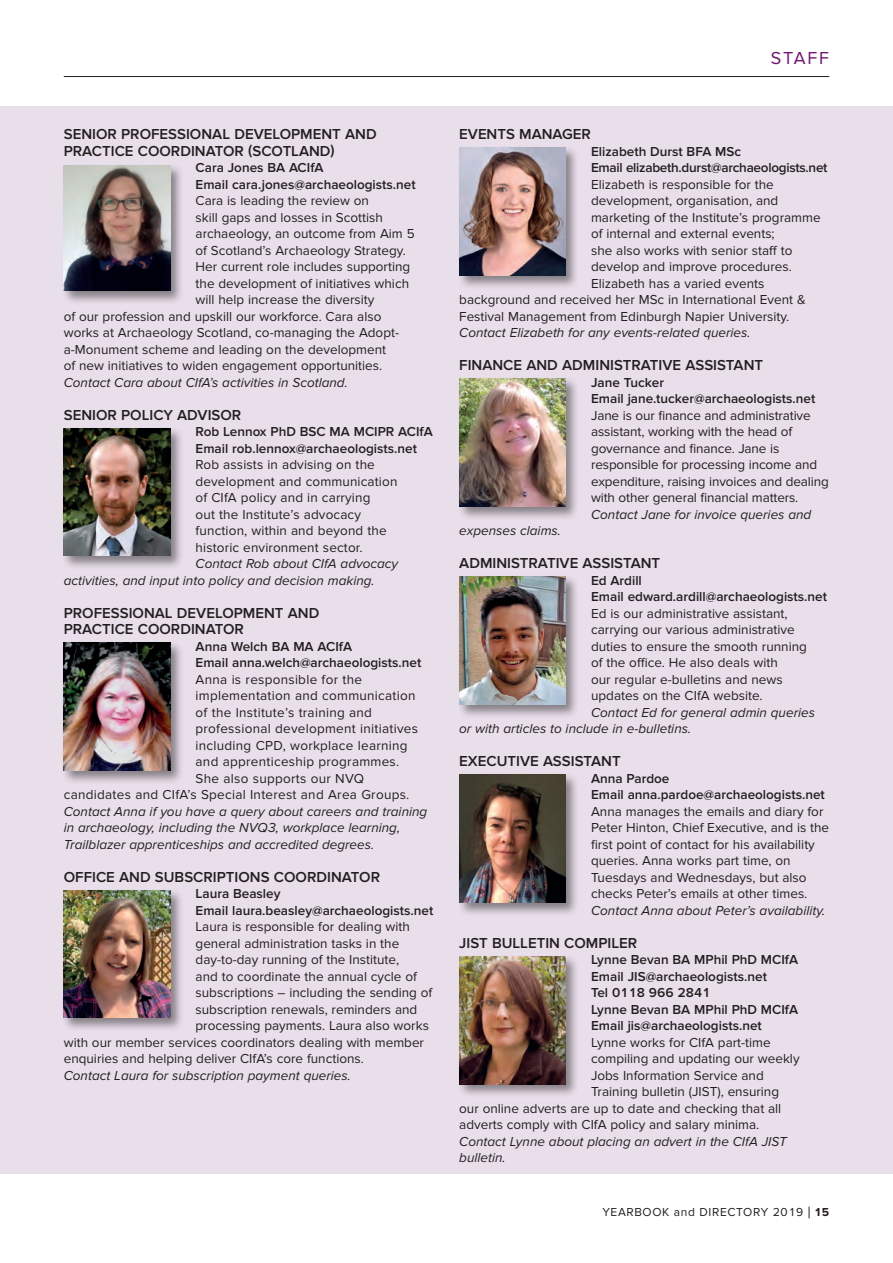
<style>
.page{position:relative;width:893px;height:1263px;background:#fff}
.page>*{position:absolute;margin:0;border:0;box-sizing:border-box;transform-origin:0 0}
.t1{font:18px "Proxima Nova";letter-spacing:.095em;color:#731372}
.t2{font:600 15px/16.5px "Proxima Nova";color:#231f20}
.t3{font:13.5px/16.5px "Proxima Nova";color:#231f20}
.t4{font:italic 13.5px/16.5px "Proxima Nova";color:#231f20}
.t5{font:600 13.5px/16.5px "Proxima Nova";color:#231f20}
.t6{font:13.5px "Proxima Nova";letter-spacing:.02em;color:#231f20}
.t7{font:600 13.5px/16.5px "Proxima Nova";letter-spacing:-.02em;color:#231f20}
.t8{font:12px "Proxima Nova";letter-spacing:.05em;color:#231f20}
.s1{font-size:16.5px}
.s2{font-weight:700}
</style>
<div class="page">
<hr style="left:64px;top:76px;width:765px;height:1px;background:#231f20">
<div style="left:0;top:106px;width:893px;height:1068px;background:#e9dfeb"></div>
<div style="left:62px;top:163px;width:122px;height:142px;background:#231f20;opacity:.5"></div>
<img style="left:64px;top:165px;width:106px;height:126px">
<div style="left:62px;top:426px;width:122px;height:144px;background:#231f20;opacity:.5"></div>
<img style="left:64px;top:428px;width:106px;height:128px">
<div style="left:62px;top:641px;width:122px;height:144px;background:#231f20;opacity:.5"></div>
<img style="left:64px;top:643px;width:106px;height:127px">
<div style="left:62px;top:888px;width:122px;height:144px;background:#231f20;opacity:.5"></div>
<img style="left:64px;top:890px;width:106px;height:128px">
<div style="left:457px;top:146px;width:123px;height:144px;background:#231f20;opacity:.5"></div>
<img style="left:459px;top:148px;width:107px;height:127px">
<div style="left:457px;top:377px;width:123px;height:144px;background:#231f20;opacity:.5"></div>
<img style="left:459px;top:379px;width:107px;height:127px">
<div style="left:457px;top:575px;width:123px;height:144px;background:#231f20;opacity:.5"></div>
<img style="left:459px;top:577px;width:107px;height:127px">
<div style="left:457px;top:773px;width:123px;height:144px;background:#231f20;opacity:.5"></div>
<img style="left:459px;top:775px;width:107px;height:127px">
<div style="left:457px;top:954px;width:123px;height:144px;background:#231f20;opacity:.5"></div>
<img style="left:459px;top:956px;width:107px;height:128px">
<h1 class="t1" style="left:771px;top:47px;width:60px">STAFF</h1>
<p class="t2" style="left:64px;top:126px;width:314px">SENIOR PROFESSIONAL DEVELOPMENT AND<br>PRACTICE COORDINATOR (SCOTLAND)</p>
<p class="t5" style="left:196px;top:160px;width:222px">Cara Jones BA ACIfA<br>Email cara.jones@archaeologists.net</p>
<p class="t3" style="left:196px;top:193px;width:175px">Cara is leading the review on</p>
<p class="t3" style="left:196px;top:209px;width:189px">skill gaps and losses in Scottish</p>
<p class="t3" style="left:196px;top:226px;width:221px">archaeology, an outcome from Aim 5</p>
<p class="t3" style="left:196px;top:242px;width:212px">of Scotland’s Archaeology Strategy.</p>
<p class="t3" style="left:196px;top:259px;width:216px">Her current role includes supporting</p>
<p class="t3" style="left:196px;top:275px;width:215px">the development of initiatives which</p>
<p class="t3" style="left:196px;top:292px;width:180px">will help increase the diversity</p>
<p class="t3" style="left:64px;top:308px;width:319px">of our profession and upskill our workforce. Cara also</p>
<p class="t3" style="left:64px;top:325px;width:337px">works at Archaeology Scotland, co-managing the Adopt-</p>
<p class="t3" style="left:64px;top:341px;width:324px">a-Monument scheme and leading on the development</p>
<p class="t3" style="left:64px;top:358px;width:320px">of new initiatives to widen engagement opportunities.</p>
<p class="t4" style="left:64px;top:374px;width:286px">Contact Cara about CIfA’s activities in Scotland.</p>
<p class="t2" style="left:64px;top:407px;width:179px">SENIOR POLICY ADVISOR</p>
<p class="t5" style="left:196px;top:424px;width:239px">Rob Lennox PhD BSC MA MCIPR ACIfA<br>Email rob.lennox@archaeologists.net</p>
<p class="t3" style="left:196px;top:457px;width:203px">Rob assists in advising on the development and communication of CIfA policy and in carrying<br>out the Institute’s advocacy function, within and beyond the historic environment sector.</p>
<p class="t4" style="left:64px;top:556px;width:336px;text-indent:132px">Contact Rob about CIfA advocacy activities, and input into policy and decision making.</p>
<p class="t2" style="left:64px;top:605px;width:257px">PROFESSIONAL DEVELOPMENT AND<br>PRACTICE COORDINATOR</p>
<p class="t5" style="left:196px;top:638px;width:227px">Anna Welch BA MA ACIfA<br>Email anna.welch@archaeologists.net</p>
<p class="t6" style="left:196px;top:672px;width:168px">Anna is responsible for the</p>
<p class="t6" style="left:196px;top:688px;width:221px">implementation and communication</p>
<p class="t6" style="left:196px;top:705px;width:178px">of the Institute’s training and</p>
<p class="t6" style="left:196px;top:721px;width:224px">professional development initiatives</p>
<p class="t6" style="left:196px;top:738px;width:214px">including CPD, workplace learning</p>
<p class="t6" style="left:196px;top:754px;width:205px">and apprenticeship programmes.</p>
<p class="t6" style="left:196px;top:771px;width:170px">She also supports our NVQ</p>
<p class="t6" style="left:64px;top:787px;width:347px">candidates and CIfA’s Special Interest and Area Groups.</p>
<p class="t4" style="left:64px;top:803px;width:365px">Contact Anna if you have a query about careers and training in archaeology, including the NVQ3, workplace learning,<br>Trailblazer apprenticeships and accredited degrees.</p>
<p class="t2" style="left:64px;top:869px;width:318px">OFFICE AND SUBSCRIPTIONS COORDINATOR</p>
<p class="t5" style="left:196px;top:886px;width:239px">Laura Beasley<br>Email laura.beasley@archaeologists.net</p>
<p class="t3" style="left:196px;top:919px;width:216px">Laura is responsible for dealing with</p>
<p class="t3" style="left:196px;top:935px;width:205px">general administration tasks in the</p>
<p class="t3" style="left:196px;top:952px;width:205px">day-to-day running of the Institute,</p>
<p class="t3" style="left:196px;top:968px;width:223px">and to coordinate the annual cycle of</p>
<p class="t3" style="left:196px;top:985px;width:238px">subscriptions – including the sending of</p>
<p class="t3" style="left:196px;top:1001px;width:223px">subscription renewals, reminders and</p>
<p class="t3" style="left:196px;top:1018px;width:235px">processing payments. Laura also works</p>
<p class="t3" style="left:64px;top:1034px;width:362px">with our member services coordinators dealing with member</p>
<p class="t3" style="left:64px;top:1051px;width:302px">enquiries and helping deliver CIfA’s core functions.</p>
<p class="t4" style="left:64px;top:1067px;width:289px">Contact Laura for subscription payment queries.</p>
<p class="t2" style="left:459px;top:126px;width:133px">EVENTS MANAGER</p>
<p class="t7" style="left:591px;top:143px;width:238px">Elizabeth Durst BFA MSc<br>Email elizabeth.durst@archaeologists.net</p>
<p class="t3" style="left:591px;top:176px;width:184px">Elizabeth is responsible for the</p>
<p class="t3" style="left:591px;top:193px;width:189px">development, organisation, and</p>
<p class="t3" style="left:591px;top:209px;width:231px">marketing of the Institute’s programme</p>
<p class="t3" style="left:591px;top:226px;width:185px">of internal and external events;</p>
<p class="t3" style="left:591px;top:242px;width:203px">she also works with senior staff to</p>
<p class="t3" style="left:591px;top:259px;width:202px">develop and improve procedures.</p>
<p class="t3" style="left:591px;top:275px;width:175px">Elizabeth has a varied events</p>
<p class="t3" style="left:459px;top:292px;width:348px">background and received her MSc in International Event &amp;</p>
<p class="t3" style="left:459px;top:308px;width:332px">Festival Management from Edinburgh Napier University.</p>
<p class="t4" style="left:459px;top:325px;width:293px">Contact Elizabeth for any events-related queries.</p>
<p class="t2" style="left:459px;top:357px;width:305px">FINANCE AND ADMINISTRATIVE ASSISTANT</p>
<p class="t5" style="left:591px;top:374px;width:226px">Jane Tucker<br>Email jane.tucker@archaeologists.net</p>
<p class="t3" style="left:591px;top:407px;width:239px">Jane is our finance and administrative assistant, working with the head of governance and finance. Jane is responsible for processing income and expenditure, raising invoices and dealing with other general financial matters.</p>
<p class="t4" style="left:591px;top:506px;width:222px">Contact Jane for invoice queries and</p>
<p class="t4" style="left:459px;top:523px;width:103px">expenses claims.</p>
<p class="t2" style="left:459px;top:555px;width:202px">ADMINISTRATIVE ASSISTANT</p>
<p class="t5" style="left:591px;top:572px;width:238px">Ed Ardill<br>Email edward.ardill@archaeologists.net</p>
<p class="t3" style="left:591px;top:605px;width:217px">Ed is our administrative assistant, carrying our various administrative duties to ensure the smooth running of the office. He also deals with<br>our regular e-bulletins and news updates on the CIfA website.</p>
<p class="t4" style="left:459px;top:704px;width:357px;text-indent:132px">Contact Ed for general admin queries or with articles to include in e-bulletins.</p>
<p class="t2" style="left:459px;top:753px;width:163px">EXECUTIVE ASSISTANT</p>
<p class="t5" style="left:591px;top:770px;width:235px">Anna Pardoe<br>Email anna.pardoe@archaeologists.net</p>
<p class="t3" style="left:591px;top:803px;width:240px">Anna manages the emails and diary for Peter Hinton, Chief Executive, and is the first point of contact for his availability queries. Anna works part time, on Tuesdays and Wednesdays, but also checks Peter’s emails at other times.</p>
<p class="t4" style="left:591px;top:902px;width:236px">Contact Anna about Peter’s availability.</p>
<p class="t2" style="left:459px;top:935px;width:180px">JIST BULLETIN COMPILER</p>
<p class="t5" style="left:591px;top:952px;width:209px">Lynne Bevan BA MPhil PhD MCIfA<br>Email JIS@archaeologists.net<br>Tel 0118 966 2841<br>Lynne Bevan BA MPhil PhD MCIfA<br>Email jis@archaeologists.net</p>
<p class="t3" style="left:591px;top:1034px;width:181px">Lynne works for CIfA part-time</p>
<p class="t3" style="left:591px;top:1051px;width:210px">compiling and updating our weekly</p>
<p class="t3" style="left:591px;top:1067px;width:174px">Jobs Information Service and</p>
<p class="t3" style="left:591px;top:1084px;width:190px">Training bulletin (JIST), ensuring</p>
<p class="t3" style="left:459px;top:1100px;width:324px">our online adverts are up to date and checking that all</p>
<p class="t3" style="left:459px;top:1117px;width:302px">adverts comply with CIfA policy and salary minima.</p>
<p class="t4" style="left:459px;top:1133px;width:329px">Contact Lynne about placing an advert in the CIfA JIST bulletin.</p>
<p class="t8" style="left:602px;top:1205px;width:228px">YEARBOOK and DIRECTORY 2019 <span class="s1">|</span> <span class="s2">15</span></p>
</div>
